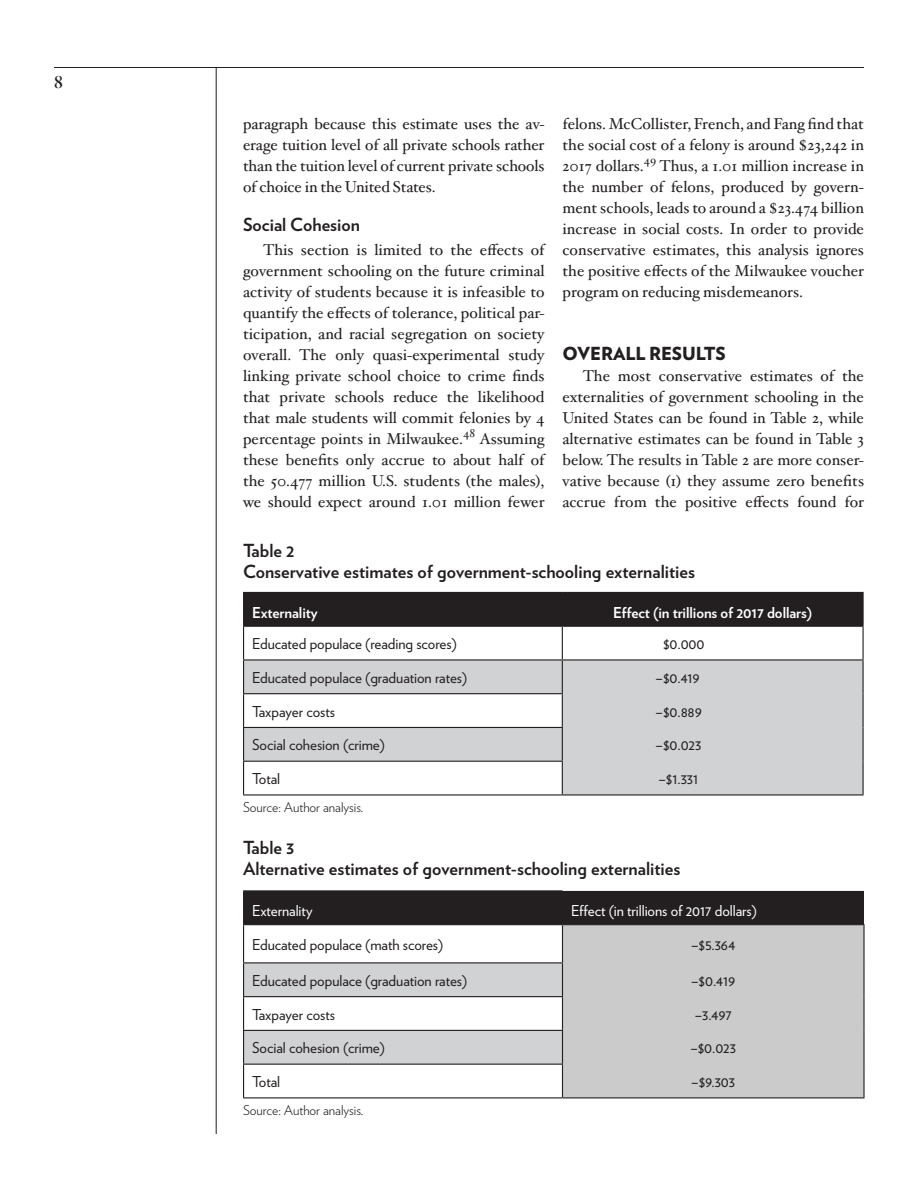
<style>
.page{position:relative;width:918px;height:1188px;background:#fff}
.page>*{position:absolute;margin:0;border:0;box-sizing:border-box;transform-origin:0 0}
.Table_Figure_Head{font:700 18px "Verlag";color:#231f20}
.B_Head{font:700 18px "Verlag";color:#231f20}
.A_Head{font:900 18px "Verlag";letter-spacing:-.005em;color:#231f20}
.Table_Figure_Number{font:700 18px "Verlag";color:#231f20}
.t1{font:700 18px "Hoefler Titling";color:#231f20}
.Body{font:15.75px/21px "Hoefler Txt";color:#231f20;text-align:justify}
.Table_Body{font:15px "Verlag";letter-spacing:-.005em;color:#231f20}
.Table_Header{font:700 15px "Verlag";letter-spacing:-.005em;color:#fff}
.Table_Body-2{font:15px "Verlag";letter-spacing:-.005em;color:#fff}
.SourceNote{font:300 13.5px "Verlag";letter-spacing:-.005em;color:#231f20}
</style>
<div class="page">
<hr style="left:54px;top:67px;width:810px;height:1px;background:#231f20">
<hr style="left:216px;top:68px;width:1px;height:1066px;background:#231f20">
<div style="left:244px;top:593px;width:618px;height:33px;background:#231f20"></div>
<svg style="left:244px;top:661px;width:618px;height:133px;fill:#d1d2d4"></svg>
<hr style="left:243px;top:592px;width:319px;height:1px;background:#231f20">
<hr style="left:243px;top:593px;width:1px;height:33px;background:#231f20">
<hr style="left:562px;top:592px;width:302px;height:1px;background:#231f20">
<hr style="left:562px;top:593px;width:1px;height:33px;background:#231f20">
<hr style="left:862px;top:593px;width:2px;height:33px;background:#231f20">
<hr style="left:243px;top:626px;width:319px;height:1px;background:#231f20">
<hr style="left:243px;top:627px;width:1px;height:32px;background:#231f20">
<hr style="left:243px;top:659px;width:319px;height:2px;background:#231f20">
<hr style="left:243px;top:661px;width:1px;height:32px;background:#231f20">
<hr style="left:243px;top:693px;width:320px;height:1px;background:#231f20">
<hr style="left:243px;top:694px;width:1px;height:33px;background:#231f20">
<hr style="left:243px;top:727px;width:320px;height:1px;background:#231f20">
<hr style="left:243px;top:728px;width:1px;height:33px;background:#231f20">
<hr style="left:243px;top:761px;width:320px;height:1px;background:#231f20">
<hr style="left:243px;top:762px;width:1px;height:32px;background:#231f20">
<hr style="left:243px;top:794px;width:319px;height:2px;background:#231f20">
<hr style="left:562px;top:661px;width:1px;height:32px;background:#231f20">
<hr style="left:862px;top:661px;width:2px;height:33px;background:#231f20">
<hr style="left:562px;top:694px;width:1px;height:33px;background:#231f20">
<hr style="left:862px;top:694px;width:2px;height:33px;background:#231f20">
<hr style="left:562px;top:728px;width:1px;height:33px;background:#231f20">
<hr style="left:862px;top:727px;width:2px;height:34px;background:#231f20">
<hr style="left:562px;top:762px;width:1px;height:32px;background:#231f20">
<hr style="left:862px;top:761px;width:2px;height:33px;background:#231f20">
<hr style="left:562px;top:794px;width:302px;height:2px;background:#231f20">
<hr style="left:562px;top:626px;width:302px;height:1px;background:#231f20">
<hr style="left:562px;top:627px;width:1px;height:32px;background:#231f20">
<hr style="left:862px;top:627px;width:2px;height:32px;background:#231f20">
<hr style="left:562px;top:659px;width:302px;height:2px;background:#231f20">
<div style="left:244px;top:891px;width:620px;height:33px;background:#231f20"></div>
<div style="left:563px;top:925px;width:300px;height:172px;background:#cbcbcb"></div>
<svg style="left:244px;top:963px;width:318px;height:101px"></svg>
<hr style="left:243px;top:890px;width:320px;height:1px;background:#231f20">
<hr style="left:243px;top:891px;width:1px;height:33px;background:#231f20">
<hr style="left:243px;top:924px;width:320px;height:1px;background:#231f20">
<hr style="left:243px;top:925px;width:1px;height:37px;background:#231f20">
<hr style="left:243px;top:962px;width:320px;height:1px;background:#231f20">
<hr style="left:243px;top:963px;width:1px;height:33px;background:#231f20">
<hr style="left:243px;top:996px;width:320px;height:1px;background:#231f20">
<hr style="left:243px;top:997px;width:1px;height:33px;background:#231f20">
<hr style="left:243px;top:1030px;width:320px;height:1px;background:#231f20">
<hr style="left:243px;top:1031px;width:1px;height:33px;background:#231f20">
<hr style="left:243px;top:1064px;width:320px;height:1px;background:#231f20">
<hr style="left:243px;top:1065px;width:1px;height:32px;background:#231f20">
<hr style="left:243px;top:1097px;width:320px;height:1px;background:#231f20">
<hr style="left:563px;top:924px;width:302px;height:1px;background:#231f20">
<hr style="left:562px;top:925px;width:1px;height:37px;background:#231f20">
<hr style="left:863px;top:925px;width:2px;height:38px;background:#231f20">
<hr style="left:562px;top:963px;width:1px;height:33px;background:#231f20">
<hr style="left:863px;top:963px;width:2px;height:34px;background:#231f20">
<hr style="left:562px;top:997px;width:1px;height:33px;background:#231f20">
<hr style="left:863px;top:997px;width:2px;height:33px;background:#231f20">
<hr style="left:562px;top:1031px;width:1px;height:33px;background:#231f20">
<hr style="left:863px;top:1030px;width:2px;height:34px;background:#231f20">
<hr style="left:562px;top:1065px;width:1px;height:32px;background:#231f20">
<hr style="left:863px;top:1064px;width:2px;height:33px;background:#231f20">
<hr style="left:563px;top:1097px;width:302px;height:1px;background:#231f20">
<p class="t1" style="left:54px;top:67px;width:10px">8</p>
<p class="Body" style="left:243px;top:112px;width:303px">paragraph because this estimate uses the av&shy;erage tuition level of all private schools rather than the tuition level of current private schools of choice in the United States.</p>
<p class="B_Head" style="left:243px;top:210px;width:118px">Social Cohesion</p>
<p class="Body" style="left:243px;top:238px;width:303px;text-indent:20px">This section is limited to the effects of government schooling on the future criminal activity of students because it is infeasible to quantify the effects of tolerance, political par&shy;ticipation, and racial segregation on society overall. The only quasi-experimental study linking private school choice to crime finds that private schools reduce the likelihood that male students will commit felonies by 4 percentage points in Milwaukee.<sup>48</sup> Assuming these benefits only accrue to about half of the 50.477 million U.S. students (the males), we should expect around 1.01 million fewer</p>
<p class="Body" style="left:563px;top:112px;width:303px">felons. McCollister, French, and Fang find that the social cost of a felony is around $23,242 in 2017 dollars.<sup>49</sup> Thus, a 1.01 million increase in the number of felons, produced by govern&shy;ment schools, leads to around a $23.474 billion increase in social costs. In order to provide conservative estimates, this analysis ignores the positive effects of the Milwaukee voucher program on reducing misdemeanors.</p>
<p class="A_Head" style="left:563px;top:339px;width:165px">OVERALL RESULTS</p>
<p class="Body" style="left:563px;top:364px;width:303px;text-indent:20px">The most conservative estimates of the externalities of government schooling in the United States can be found in Table 2, while alternative estimates can be found in Table 3 below. The results in Table 2 are more conser&shy;vative because (1) they assume zero benefits accrue from the positive effects found for</p>
<p class="Table_Figure_Number" style="left:243px;top:537px;width:53px">Table 2</p>
<p class="Table_Figure_Head" style="left:243px;top:558px;width:453px">Conservative estimates of government-schooling externalities</p>
<p class="Table_Header" style="left:252px;top:600px;width:67px">Externality</p>
<p class="Table_Header" style="left:613px;top:600px;width:201px">Effect (in trillions of 2017 dollars)</p>
<p class="Table_Body" style="left:252px;top:632px;width:206px">Educated populace (reading scores)</p>
<p class="Table_Body" style="left:663px;top:632px;width:43px">$0.000</p>
<p class="Table_Body" style="left:252px;top:666px;width:217px">Educated populace (graduation rates)</p>
<p class="Table_Body" style="left:656px;top:666px;width:46px">–$0.419</p>
<p class="Table_Body" style="left:252px;top:700px;width:84px">Taxpayer costs</p>
<p class="Table_Body" style="left:656px;top:700px;width:48px">–$0.889</p>
<p class="Table_Body" style="left:252px;top:734px;width:134px">Social cohesion (crime)</p>
<p class="Table_Body" style="left:656px;top:734px;width:47px">–$0.023</p>
<p class="Table_Body" style="left:252px;top:767px;width:29px">Total</p>
<p class="Table_Body" style="left:658px;top:767px;width:41px">–$1.331</p>
<p class="SourceNote" style="left:243px;top:797px;width:122px">Source: Author analysis.</p>
<p class="Table_Figure_Number" style="left:243px;top:834px;width:53px">Table 3</p>
<p class="Table_Figure_Head" style="left:243px;top:855px;width:439px">Alternative estimates of government-schooling externalities</p>
<p class="Table_Body-2" style="left:252px;top:899px;width:62px">Externality</p>
<p class="Table_Body-2" style="left:571px;top:899px;width:187px">Effect (in trillions of 2017 dollars)</p>
<p class="Table_Body" style="left:252px;top:933px;width:193px">Educated populace (math scores)</p>
<p class="Table_Body" style="left:691px;top:933px;width:46px">–$5.364</p>
<p class="Table_Body" style="left:252px;top:969px;width:217px">Educated populace (graduation rates)</p>
<p class="Table_Body" style="left:691px;top:969px;width:46px">–$0.419</p>
<p class="Table_Body" style="left:252px;top:1003px;width:84px">Taxpayer costs</p>
<p class="Table_Body" style="left:695px;top:1003px;width:39px">–3.497</p>
<p class="Table_Body" style="left:252px;top:1037px;width:134px">Social cohesion (crime)</p>
<p class="Table_Body" style="left:690px;top:1037px;width:47px">–$0.023</p>
<p class="Table_Body" style="left:252px;top:1070px;width:29px">Total</p>
<p class="Table_Body" style="left:691px;top:1070px;width:45px">–$9.303</p>
<p class="SourceNote" style="left:243px;top:1100px;width:122px">Source: Author analysis.</p>
</div>
